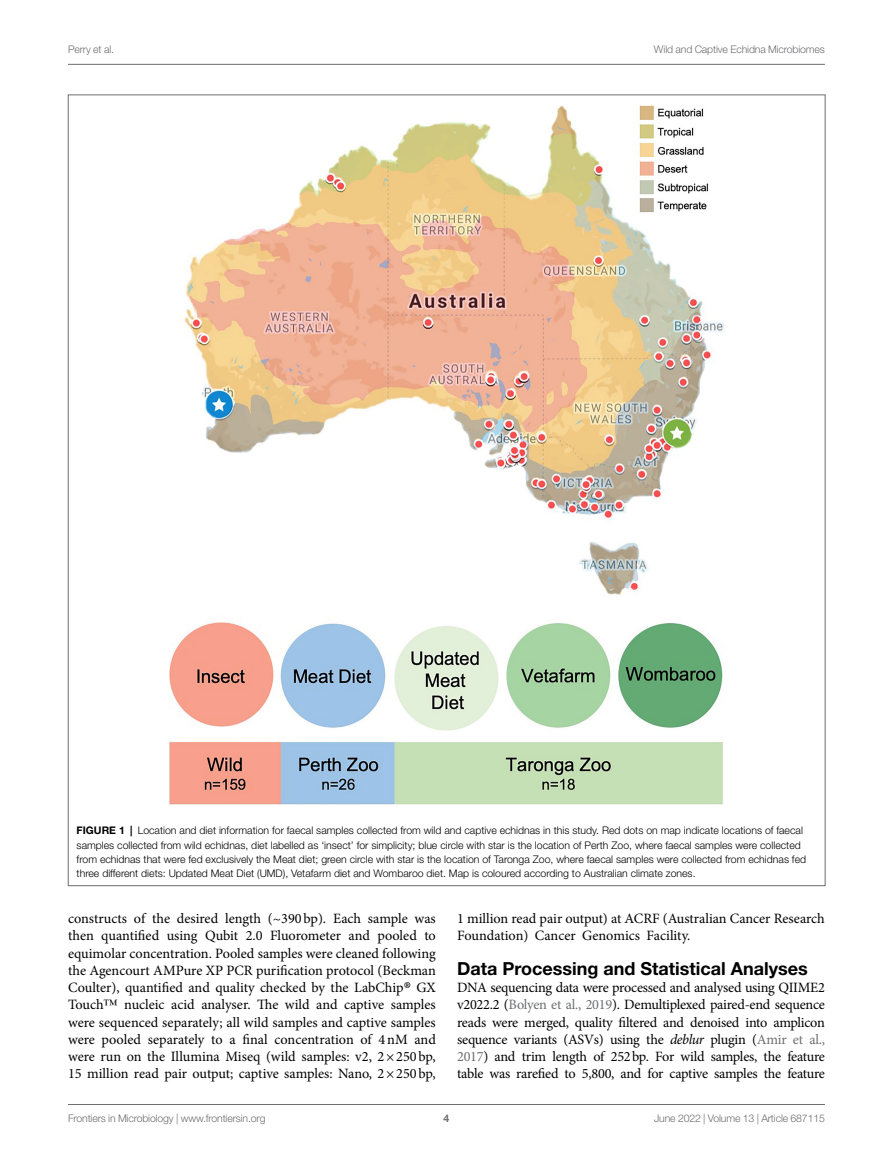
<style>
.page{position:relative;width:893px;height:1170px;background:#fff}
.page>*{position:absolute;margin:0;border:0;box-sizing:border-box;transform-origin:0 0}
.HEAD_2{font:700 18px "Helvetica Neue LT Std";color:#000}
.TEXT{font:14.25px/17.2px "Minion Pro";letter-spacing:-.005em;color:#000;text-align:justify}
.TEXT_FLUSH{font:14.25px/17.2px "Minion Pro";letter-spacing:-.025em;color:#000;text-align:justify}
.FIG_LEG{font:300 10.5px/14.2px "Helvetica Neue LT Std";color:#000}
.t1{font:300 10.5px "Helvetica Neue LT Std";letter-spacing:-.015em;color:#6d6e71}
.t2{font:700 10.5px "Helvetica Neue LT Std";color:#6d6e71}
.s1{font-weight:700}
.s2{font-size:22.5px}
.s3{font-family:"STIX General"}
.s4{color:#6d6e71}
.s5{font-style:italic}
</style>
<div class="page">
<hr style="left:68px;top:64px;width:757px;height:1px;background:#6d6e71">
<hr style="left:68px;top:1104px;width:757px;height:1px;background:#6d6e71">
<img style="left:168px;top:105px;width:556px;height:700px">
<p class="t1" style="left:68px;top:42px;width:48px">Perry et al.</p>
<p class="t1" style="left:654px;top:42px;width:172px">Wild and Captive Echidna Microbiomes</p>
<p class="FIG_LEG" style="left:77px;top:823px;width:731px"><span class="s1">FIGURE 1 |</span> Location and diet information for faecal samples collected from wild and captive echidnas in this study. Red dots on map indicate locations of faecal samples collected from wild echidnas, diet labelled as ‘insect’ for simplicity; blue circle with star is the location of Perth Zoo, where faecal samples were collected from echidnas that were fed exclusively the Meat diet; green circle with star is the location of Taronga Zoo, where faecal samples were collected from echidnas fed three different diets: Updated Meat Diet (UMD), Vetafarm diet and Wombaroo diet. Map is coloured according to Australian climate zones.</p>
<p class="TEXT" style="left:68px;top:909px;width:369px">constructs of the desired length (~390 bp). Each sample was then quantified using Qubit 2.0 Fluorometer and pooled to equimolar concentration. Pooled samples were cleaned following the Agencourt AMPure XP PCR purification protocol (Beckman Coulter), quantified and quality checked by the LabChip<span class="s2">®</span> GX Touch<span class="s3">™</span> nucleic acid analyser. The wild and captive samples were sequenced separately; all wild samples and captive samples were pooled separately to a final concentration of 4nM and were run on the Illumina Miseq (wild samples: v2, 2×250bp, 15 million read pair output; captive samples: Nano, 2×250bp,</p>
<p class="TEXT" style="left:457px;top:909px;width:369px">1 million read pair output) at ACRF (Australian Cancer Research<br>Foundation) Cancer Genomics Facility.</p>
<p class="HEAD_2" style="left:457px;top:957px;width:352px">Data Processing and Statistical Analyses</p>
<p class="TEXT_FLUSH" style="left:457px;top:978px;width:369px">DNA sequencing data were processed and analysed using QIIME2 v2022.2 (<span class="s4">Bolyen et al., 2019</span>). Demultiplexed paired-end sequence reads were merged, quality filtered and denoised into amplicon sequence variants (ASVs) using the <span class="s5">deblur</span> plugin (<span class="s4">Amir et al., 2017</span>) and trim length of 252bp. For wild samples, the feature table was rarefied to 5,800, and for captive samples the feature</p>
<p class="t1" style="left:68px;top:1111px;width:199px">Frontiers in Microbiology | www.frontiersin.org</p>
<p class="t2" style="left:444px;top:1111px;width:7px">4</p>
<p class="t1" style="left:654px;top:1111px;width:172px">June 2022 | Volume 13 | Article 687115</p>
</div>
